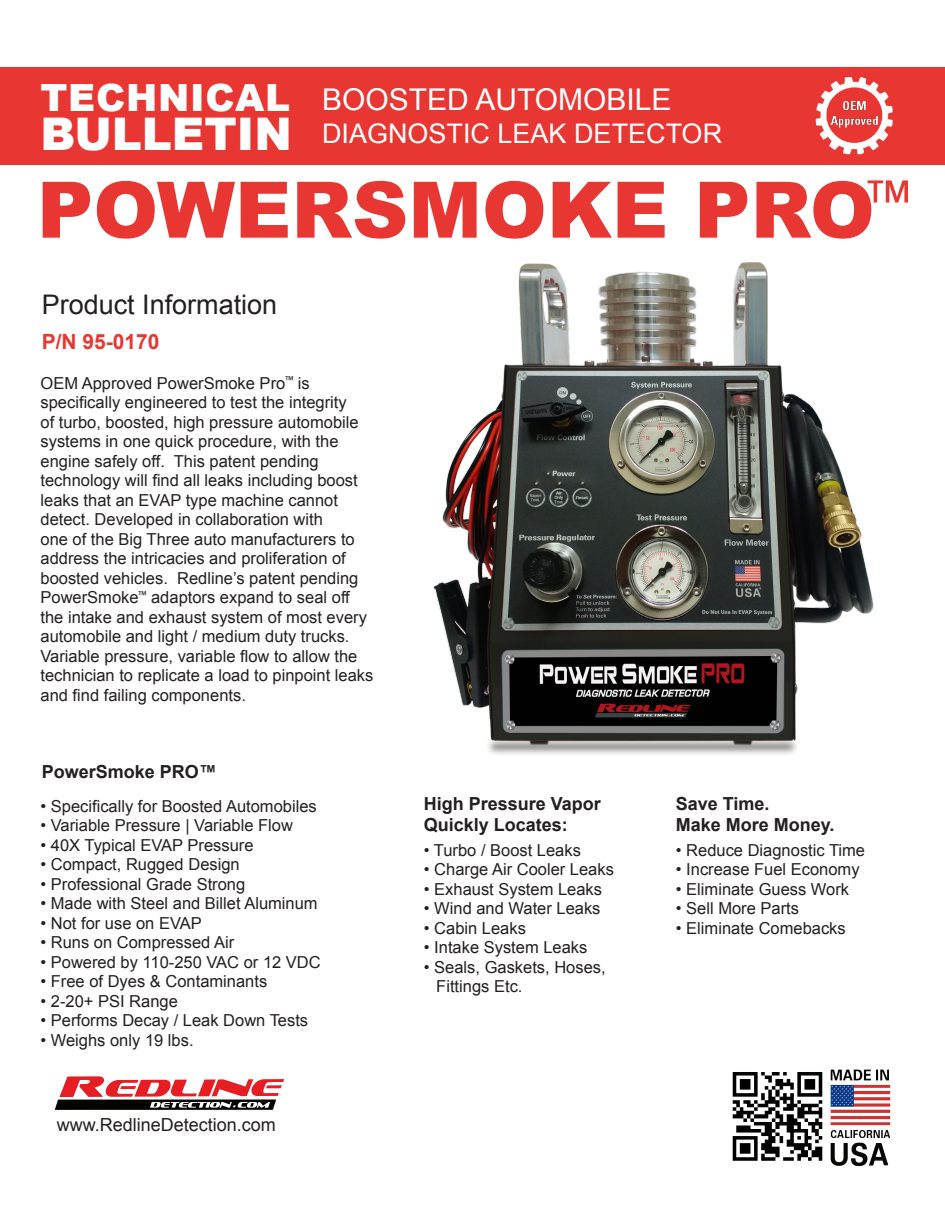
<style>
.page{position:relative;width:945px;height:1215px;background:#fff}
.page>*{position:absolute;margin:0;border:0;box-sizing:border-box;transform-origin:0 0}
.t1{font:900 78px "Arial";color:#e83732}
.t2{font:condensed 51px "Univers LT Std";color:#e83732}
.t3{font:900 45px "Arial";color:#fff}
.t4{font:900 37.5px "Arial";letter-spacing:.02em;color:#fff}
.t5{font:30px "Arial";color:#fff}
.t6{font:27px "Arial";color:#fff}
.t7{font:27px "Arial";color:#231f20}
.t8{font:700 21px "Arial";color:#e83732}
.t9{font:700 18px "Arial";color:#231f20}
.t10{font:18px "Arial";color:#231f20}
.t11{font:16.5px/19.5px "Arial";color:#231f20}
</style>
<div class="page">
<img style="left:434px;top:262px;width:440px;height:492px">
<div style="left:0;top:68px;width:945px;height:97px;background:#e83732"></div>
<img style="left:805px;top:67px;width:100px;height:88px">
<img style="left:732px;top:1069px;width:159px;height:97px">
<svg style="left:55px;top:1076px;width:229px;height:34px"></svg>
<p class="t4" style="left:40px;top:71px;width:251px">TECHNICAL</p>
<p class="t3" style="left:40px;top:101px;width:253px">BULLETIN</p>
<p class="t5" style="left:322px;top:80px;width:351px">BOOSTED AUTOMOBILE</p>
<p class="t6" style="left:322px;top:116px;width:402px">DIAGNOSTIC LEAK DETECTOR</p>
<p class="t2" style="left:868px;top:167px;width:44px">™</p>
<p class="t1" style="left:37px;top:153px;width:839px">POWERSMOKE PRO</p>
<p class="t7" style="left:42px;top:287px;width:237px">Product Information</p>
<p class="t8" style="left:42px;top:328px;width:119px">P/N 95-0170</p>
<p class="t11" style="left:40px;top:373px;width:334px">OEM Approved PowerSmoke Pro<sup>™</sup> is specifically engineered to test the integrity<br>of turbo, boosted, high pressure automobile systems in one quick procedure, with the engine safely off. This patent pending technology will find all leaks including boost leaks that an EVAP type machine cannot detect. Developed in collaboration with<br>one of the Big Three auto manufacturers to address the intricacies and proliferation of boosted vehicles. Redline’s patent pending PowerSmoke<sup>™</sup> adaptors expand to seal off the intake and exhaust system of most every automobile and light / medium duty trucks.<br>Variable pressure, variable flow to allow the technician to replicate a load to pinpoint leaks and find failing components.</p>
<p class="t9" style="left:42px;top:760px;width:177px">PowerSmoke PRO™</p>
<p class="t11" style="left:40px;top:796px;width:278px">• Specifically for Boosted Automobiles</p>
<p class="t11" style="left:40px;top:816px;width:254px">• Variable Pressure | Variable Flow</p>
<p class="t11" style="left:40px;top:835px;width:215px">• 40X Typical EVAP Pressure</p>
<p class="t11" style="left:40px;top:855px;width:201px">• Compact, Rugged Design</p>
<p class="t11" style="left:40px;top:874px;width:206px">• Professional Grade Strong</p>
<p class="t11" style="left:40px;top:894px;width:279px">• Made with Steel and Billet Aluminum</p>
<p class="t11" style="left:40px;top:913px;width:163px">• Not for use on EVAP</p>
<p class="t11" style="left:40px;top:933px;width:195px">• Runs on Compressed Air</p>
<p class="t11" style="left:40px;top:952px;width:282px">• Powered by 110-250 VAC or 12 VDC</p>
<p class="t11" style="left:40px;top:972px;width:228px">• Free of Dyes &amp; Contaminants</p>
<p class="t11" style="left:40px;top:991px;width:139px">• 2-20+ PSI Range</p>
<p class="t11" style="left:40px;top:1011px;width:269px">• Performs Decay / Leak Down Tests</p>
<p class="t11" style="left:40px;top:1030px;width:155px">• Weighs only 19 lbs.</p>
<p class="t10" style="left:57px;top:1113px;width:221px">www.RedlineDetection.com</p>
<p class="t9" style="left:424px;top:792px;width:179px">High Pressure Vapor</p>
<p class="t9" style="left:424px;top:813px;width:146px">Quickly Locates:</p>
<p class="t11" style="left:424px;top:840px;width:159px">• Turbo / Boost Leaks</p>
<p class="t11" style="left:424px;top:860px;width:192px">• Charge Air Cooler Leaks</p>
<p class="t11" style="left:424px;top:879px;width:180px">• Exhaust System Leaks</p>
<p class="t11" style="left:424px;top:899px;width:178px">• Wind and Water Leaks</p>
<p class="t11" style="left:424px;top:918px;width:104px">• Cabin Leaks</p>
<p class="t11" style="left:424px;top:938px;width:165px">• Intake System Leaks</p>
<p class="t11" style="left:436px;top:957px;width:171px;text-indent:-12px">• Seals, Gaskets, Hoses,<br>Fittings Etc.</p>
<p class="t9" style="left:676px;top:792px;width:95px">Save Time.</p>
<p class="t9" style="left:676px;top:813px;width:160px">Make More Money.</p>
<p class="t11" style="left:676px;top:840px;width:191px">• Reduce Diagnostic Time</p>
<p class="t11" style="left:676px;top:860px;width:185px">• Increase Fuel Economy</p>
<p class="t11" style="left:676px;top:879px;width:175px">• Eliminate Guess Work</p>
<p class="t11" style="left:676px;top:899px;width:125px">• Sell More Parts</p>
<p class="t11" style="left:676px;top:918px;width:171px">• Eliminate Comebacks</p>
</div>
